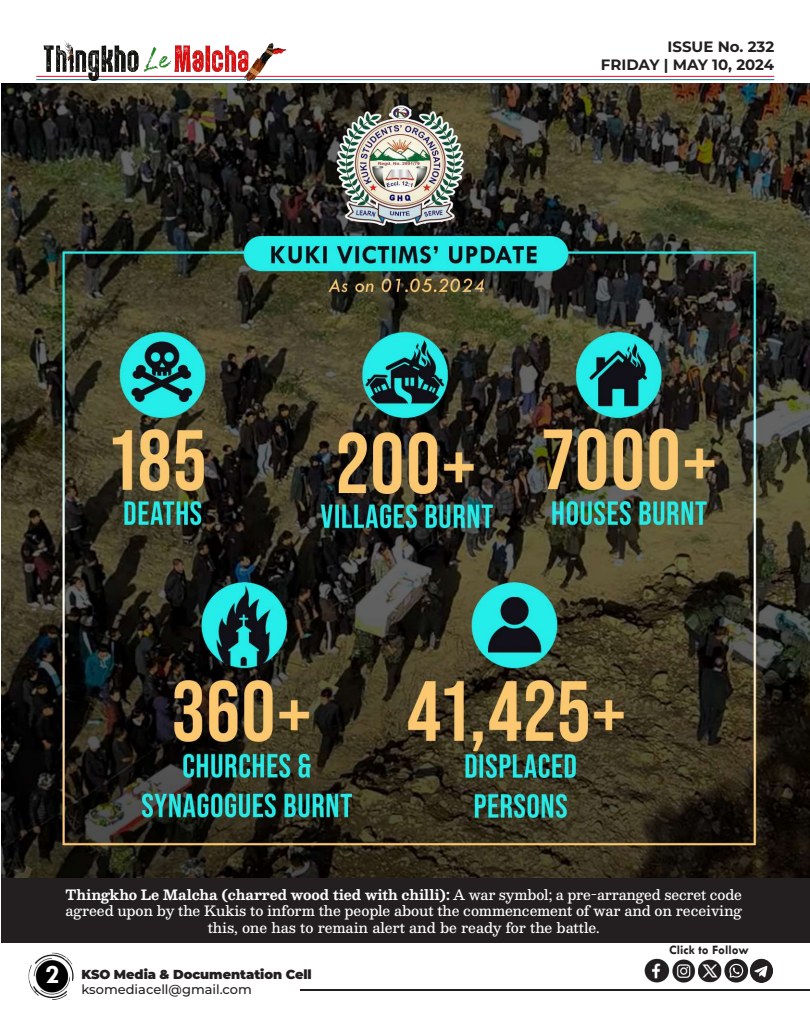
<style>
.page{position:relative;width:810px;height:1013px;background:#fff}
.page>*{position:absolute;margin:0;border:0;box-sizing:border-box;transform-origin:0 0}
.t1{font:700 27px "Tw Cen";color:#fff}
.t2{font:700 15px/18px "Montserrat";color:#231f20;text-align:right}
.t3{font:500 14px/16.8px "Besley";color:#fff;text-align:center}
.t4{font:900 13px "Montserrat";letter-spacing:-.005em;color:#231f20}
.t5{font:500 13px "Montserrat";color:#231f20}
.t6{font:700 13px "Tw Cen";color:#231f20}
.s1{font-weight:700}
</style>
<div class="page">
<hr style="left:300px;top:989px;width:509px;height:1px;background:#231f20">
<img style="left:28px;top:952px;width:46px;height:47px">
<hr style="left:36px;top:76px;width:738px;height:1px;background:#ff002d">
<hr style="left:36px;top:79px;width:738px;height:1px;background:#00848b">
<img style="left:36px;top:40px;width:254px;height:40px">
<div style="left:1px;top:863px;width:808px;height:79px;background:#231f20"></div>
<img style="left:644px;top:958px;width:129px;height:25px">
<img style="left:1px;top:84px;width:809px;height:793px">
<p class="t2" style="left:601px;top:36px;width:175px">ISSUE No. 232<br>FRIDAY | MAY 10, 2024</p>
<p class="t3" style="left:66px;top:885px;width:678px"><span class="s1">Thingkho Le Malcha (charred wood tied with chilli):</span> A war symbol; a pre-arranged secret code agreed upon by the Kukis to inform the people about the commencement of war and on receiving this, one has to remain alert and be ready for the battle.</p>
<p class="t6" style="left:669px;top:942px;width:81px">Click to Follow</p>
<h1 class="t1" style="left:45px;top:958px;width:16px">2</h1>
<p class="t4" style="left:81px;top:964px;width:232px">KSO Media &amp; Documentation Cell</p>
<p class="t5" style="left:81px;top:980px;width:172px">ksomediacell@gmail.com</p>
</div>
